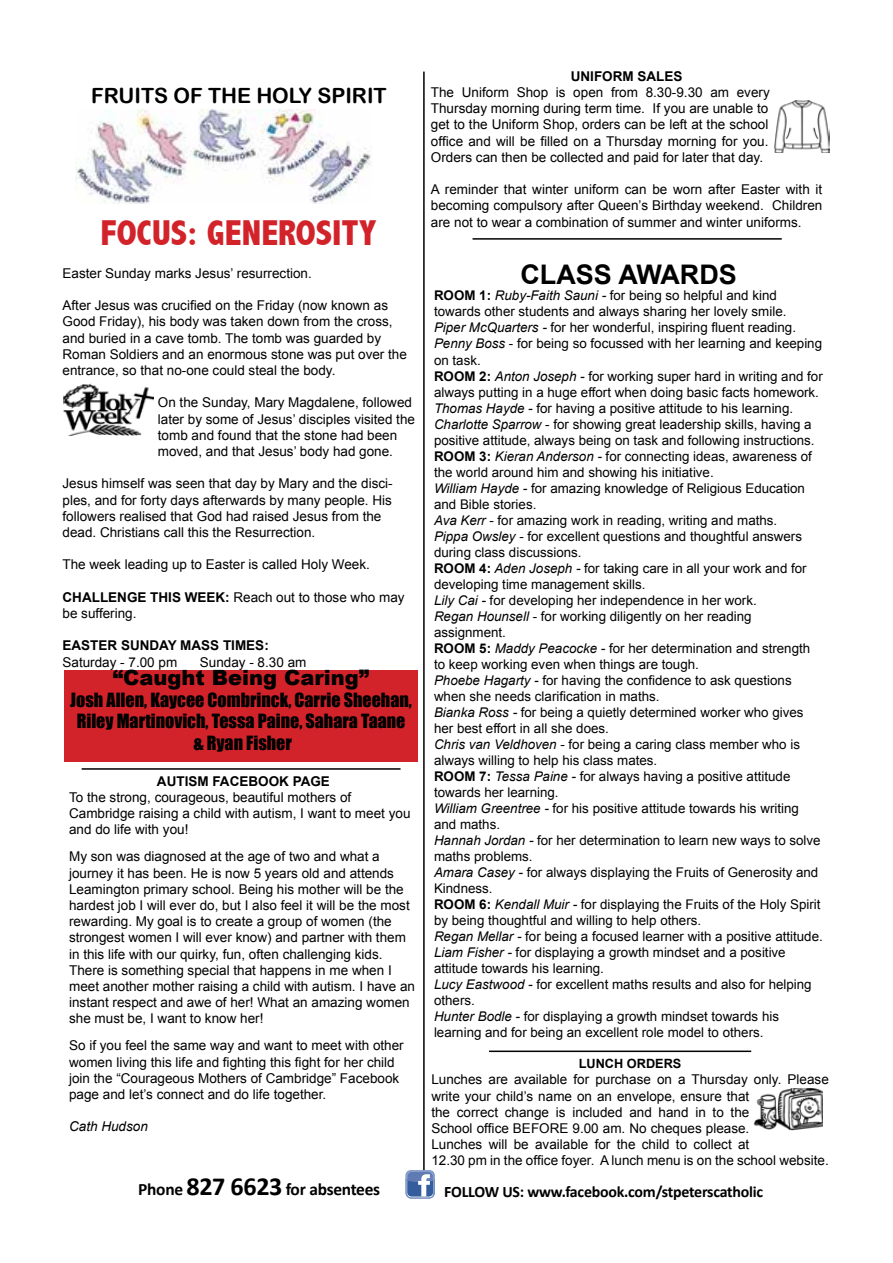
<style>
.page{position:relative;width:893px;height:1263px;background:#fff}
.page>*{position:absolute;margin:0;border:0;box-sizing:border-box;transform-origin:0 0}
.t1{font:800 condensed 36px "Abadi";color:#d2232a}
.t2{font:700 27px "Arial";color:#000}
.t3{font:21px "Arial Rounded MT Bold";color:#000}
.t4{font:900 21px "Arial";color:#000}
.t5{font:18px/21.6px "Impact";color:#000;text-align:center}
.t6{font:700 17.4px "Calibri";letter-spacing:-.015em;color:#000}
.t7{font:700 15.9px "Calibri";letter-spacing:-.015em;color:#000}
.t8{font:13.5px/16.2px "Arial";color:#000}
.t9{font:700 13.5px "Arial";color:#000}
.t10{font:italic 13.5px "Arial";color:#000}
.t11{font:13.35px/16px "Arial";color:#000}
.t12{font:700 12.75px "Arial";color:#000}
.s1{font-weight:700}
.s2{font-style:italic}
.s3{font-size:26.1px}
</style>
<div class="page">
<hr style="left:423px;top:72px;width:2px;height:1098px;background:#000">
<hr style="left:489px;top:1050px;width:262px;height:2px;background:#000">
<svg style="left:405px;top:1170px;width:30px;height:29px"></svg>
<img style="left:76px;top:110px;width:295px;height:93px">
<div style="left:64px;top:670px;width:354px;height:92px;background:#d2232a"></div>
<img style="left:774px;top:101px;width:55px;height:52px">
<hr style="left:473px;top:238px;width:309px;height:2px;background:#000">
<hr style="left:82px;top:768px;width:319px;height:2px;background:#000">
<img style="left:754px;top:1089px;width:68px;height:42px">
<img style="left:64px;top:384px;width:90px;height:52px">
<h3 class="t3" style="left:91px;top:83px;width:297px">FRUITS OF THE HOLY SPIRIT</h3>
<h1 class="t1" style="left:101px;top:212px;width:278px">FOCUS: GENEROSITY</h1>
<p class="t8" style="left:63px;top:265px;width:251px">Easter Sunday marks Jesus’ resurrection.</p>
<p class="t8" style="left:63px;top:297px;width:346px">After Jesus was crucified on the Friday (now known as Good Friday), his body was taken down from the cross, and buried in a cave tomb. The tomb was guarded by Roman Soldiers and an enormous stone was put over the entrance, so that no-one could steal the body.</p>
<p class="t8" style="left:158px;top:395px;width:259px">On the Sunday, Mary Magdalene, followed later by some of Jesus’ disciples visited the tomb and found that the stone had been moved, and that Jesus’ body had gone.</p>
<p class="t8" style="left:63px;top:476px;width:332px">Jesus himself was seen that day by Mary and the disci&shy;ples, and for forty days afterwards by many people. His followers realised that God had raised Jesus from the dead. Christians call this the Resurrection.</p>
<p class="t8" style="left:63px;top:557px;width:309px">The week leading up to Easter is called Holy Week.</p>
<p class="t8" style="left:63px;top:589px;width:344px"><span class="s1">CHALLENGE THIS WEEK:</span> Reach out to those who may be suffering.</p>
<p class="t9" style="left:63px;top:637px;width:208px">EASTER SUNDAY MASS TIMES:</p>
<p class="t8" style="left:63px;top:654px;width:116px">Saturday - 7.00 pm</p>
<p class="t8" style="left:200px;top:654px;width:108px">Sunday - 8.30 am</p>
<h3 class="t4" style="left:113px;top:662px;width:258px">“Caught Being Caring”</h3>
<h3 class="t5" style="left:70px;top:688px;width:343px">Josh Allen, Kaycee Combrinck, Carrie Sheehan,<br>Riley Martinovich, Tessa Paine, Sahara Taane &amp; Ryan Fisher</h3>
<p class="t9" style="left:157px;top:772px;width:175px">AUTISM FACEBOOK PAGE</p>
<p class="t8" style="left:69px;top:789px;width:343px">To the strong, courageous, beautiful mothers of<br>Cambridge raising a child with autism, I want to meet you and do life with you!</p>
<p class="t8" style="left:69px;top:848px;width:347px">My son was diagnosed at the age of two and what a journey it has been. He is now 5 years old and attends Leamington primary school. Being his mother will be the hardest job I will ever do, but I also feel it will be the most rewarding. My goal is to create a group of women (the strongest women I will ever know) and partner with them in this life with our quirky, fun, often challenging kids.<br>There is something special that happens in me when I meet another mother raising a child with autism. I have an instant respect and awe of her! What an amazing women she must be, I want to know her!</p>
<p class="t8" style="left:69px;top:1037px;width:336px">So if you feel the same way and want to meet with other women living this life and fighting this fight for her child join the “Courageous Mothers of Cambridge” Facebook page and let’s connect and do life together.</p>
<p class="t10" style="left:69px;top:1118px;width:80px">Cath Hudson</p>
<p class="t9" style="left:571px;top:67px;width:113px">UNIFORM SALES</p>
<p class="t8" style="left:431px;top:84px;width:340px;text-align:justify">The Uniform Shop is open from 8.30-9.30 am every Thursday morning during term time. If you are unable to get to the Uniform Shop, orders can be left at the school office and will be filled on a Thursday morning for you.<br>Orders can then be collected and paid for later that day.</p>
<p class="t8" style="left:431px;top:181px;width:393px;text-align:justify">A reminder that winter uniform can be worn after Easter with it becoming compulsory after Queen’s Birthday weekend. Children are not to wear a combination of summer and winter uniforms.</p>
<h2 class="t2" style="left:520px;top:257px;width:218px">CLASS AWARDS</h2>
<p class="t11" style="left:434px;top:288px;width:390px"><span class="s1">ROOM 1:</span> <span class="s2">Ruby-Faith Sauni -</span> for being so helpful and kind towards other students and always sharing her lovely smile.<br><span class="s2">Piper McQuarters -</span> for her wonderful, inspiring fluent reading.<br><span class="s2">Penny Boss</span> - for being so focussed with her learning and keeping on task.<br><span class="s1">ROOM 2:</span> <span class="s2">Anton Joseph -</span> for working super hard in writing and for always putting in a huge effort when doing basic facts homework.<br><span class="s2">Thomas Hayde -</span> for having a positive attitude to his learning.<br><span class="s2">Charlotte Sparrow</span> - for showing great leadership skills, having a positive attitude, always being on task and following instructions.<br><span class="s1">ROOM 3:</span> <span class="s2">Kieran Anderson -</span> for connecting ideas, awareness of the world around him and showing his initiative.<br><span class="s2">William Hayde -</span> for amazing knowledge of Religious Education and Bible stories.<br><span class="s2">Ava Kerr</span> - for amazing work in reading, writing and maths.<br><span class="s2">Pippa Owsley</span> - for excellent questions and thoughtful answers during class discussions.<br><span class="s1">ROOM 4:</span> <span class="s2">Aden Joseph -</span> for taking care in all your work and for developing time management skills.<br><span class="s2">Lily Cai -</span> for developing her independence in her work.<br><span class="s2">Regan Hounsell</span> - for working diligently on her reading assignment.<br><span class="s1">ROOM 5:</span> <span class="s2">Maddy Peacocke -</span> for her determination and strength to keep working even when things are tough.<br><span class="s2">Phoebe Hagarty -</span> for having the confidence to ask questions when she needs clarification in maths.<br><span class="s2">Bianka Ross -</span> for being a quietly determined worker who gives her best effort in all she does.<br><span class="s2">Chris van Veldhoven</span> - for being a caring class member who is always willing to help his class mates.<br><span class="s1">ROOM 7:</span> <span class="s2">Tessa Paine -</span> for always having a positive attitude towards her learning.<br><span class="s2">William Greentree -</span> for his positive attitude towards his writing and maths.<br><span class="s2">Hannah Jordan -</span> for her determination to learn new ways to solve maths problems.<br><span class="s2">Amara Casey -</span> for always displaying the Fruits of Generosity and Kindness.<br><span class="s1">ROOM 6:</span> <span class="s2">Kendall Muir -</span> for displaying the Fruits of the Holy Spirit by being thoughtful and willing to help others.<br><span class="s2">Regan Mellar -</span> for being a focused learner with a positive attitude.<br><span class="s2">Liam Fisher -</span> for displaying a growth mindset and a positive attitude towards his learning.<br><span class="s2">Lucy Eastwood -</span> for excellent maths results and also for helping others.<br><span class="s2">Hunter Bodle -</span> for displaying a growth mindset towards his learning and for being an excellent role model to others.</p>
<p class="t12" style="left:579px;top:1055px;width:104px">LUNCH ORDERS</p>
<p class="t8" style="left:431px;top:1072px;width:399px">Lunches are available for purchase on a Thursday only. Please write your child’s name on an envelope, ensure that<br>the correct change is included and hand in to the<br>School office BEFORE 9.00 am. No cheques please.<br>Lunches will be available for the child to collect at<br>12.30 pm in the office foyer. A lunch menu is on the school website.</p>
<p class="t6" style="left:138px;top:1178px;width:244px">Phone <span class="s3">827 6623</span> for absentees</p>
<p class="t7" style="left:444px;top:1181px;width:320px">FOLLOW US: www.facebook.com/stpeterscatholic</p>
</div>
